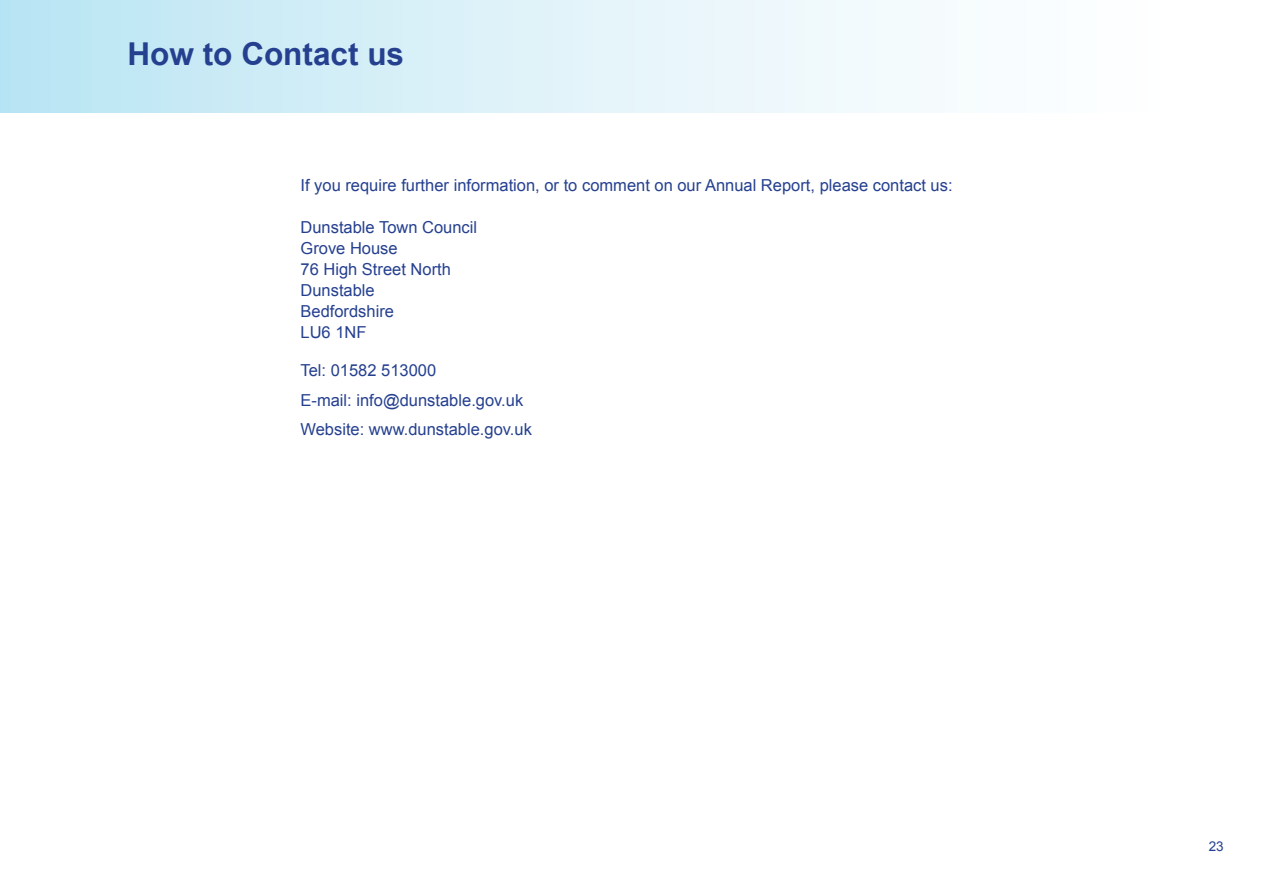
<style>
.page{position:relative;width:1263px;height:893px;background:#fff}
.page>*{position:absolute;margin:0;border:0;box-sizing:border-box;transform-origin:0 0}
.t1{font:700 31.5px "Arial";color:#25408f}
.t2{font:16.5px/21px "Arial";color:#25408f}
.t3{font:13.5px "Arial";color:#25408f}
</style>
<div class="page">
<div style="left:0;top:0;width:1263px;height:113px;background:linear-gradient(to right,#bee6f4,#fff)"></div>
<h1 class="t1" style="left:128px;top:34px;width:278px">How to Contact us</h1>
<p class="t2" style="left:300px;top:175px;width:654px">If you require further information, or to comment on our Annual Report, please contact us:</p>
<p class="t2" style="left:300px;top:217px;width:178px">Dunstable Town Council<br>Grove House<br>76 High Street North<br>Dunstable<br>Bedfordshire<br>LU6 1NF</p>
<p class="t2" style="left:300px;top:356px;width:233px;line-height:29.5px">Tel: 01582 513000<br>E-mail: info@dunstable.gov.uk<br>Website: www.dunstable.gov.uk</p>
<p class="t3" style="left:1209px;top:837px;width:17px">23</p>
</div>
